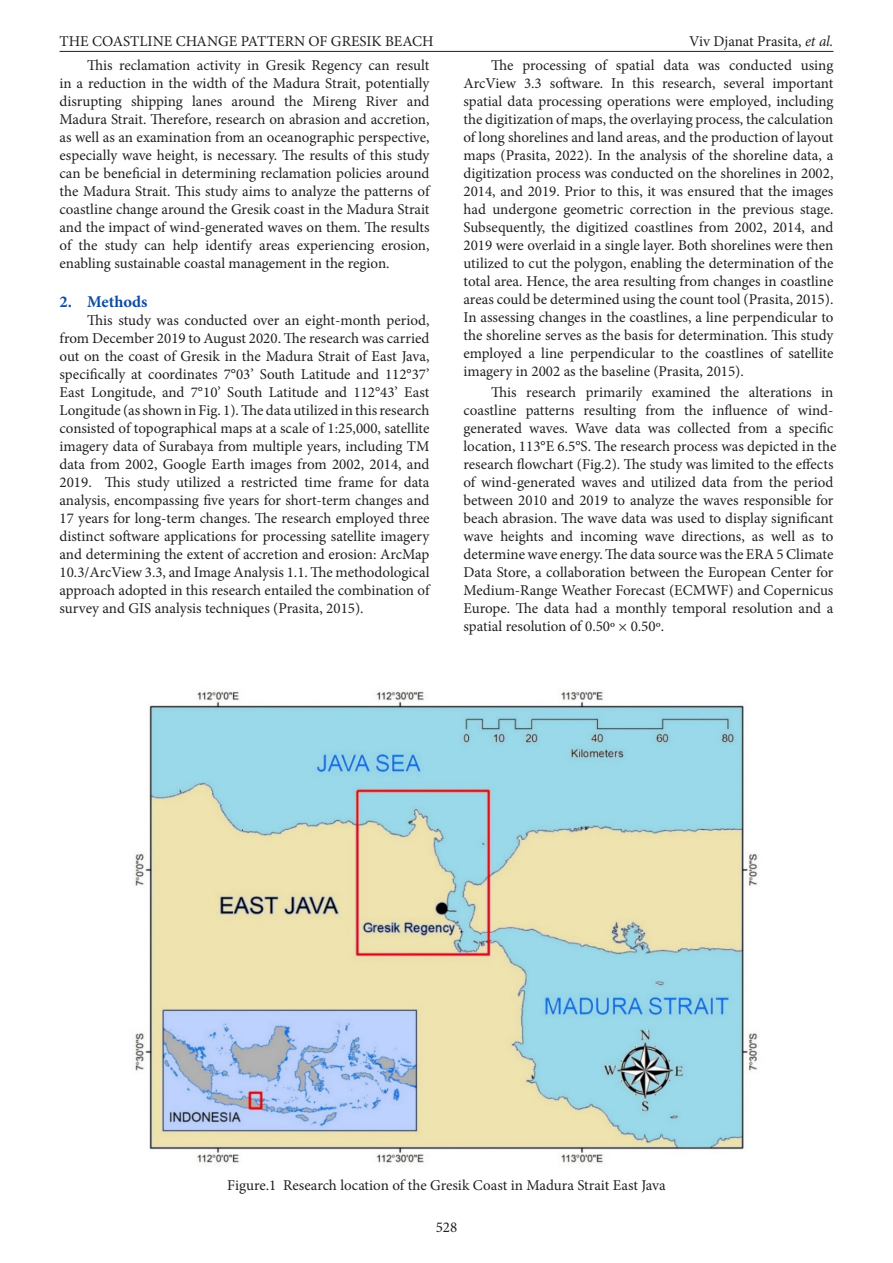
<style>
.page{position:relative;width:893px;height:1263px;background:#fff}
.page>*{position:absolute;margin:0;border:0;box-sizing:border-box;transform-origin:0 0}
.t1{font:700 16.5px "Minion Pro";color:#0d4da1}
.Teks{font:15px/18px "Minion Pro";color:#231f20;text-align:justify}
.Center{font:15px "Minion Pro";color:#231f20}
.s1{font-style:italic}
</style>
<div class="page">
<hr style="left:60px;top:51px;width:773px;height:1px;background:#231f20">
<img style="left:134px;top:691px;width:624px;height:472px">
<p class="Teks" style="left:60px;top:33px;width:376px">THE COASTLINE CHANGE PATTERN OF GRESIK BEACH</p>
<p class="Teks" style="left:689px;top:33px;width:146px">Viv Djanat Prasita, <span class="s1">et al.</span></p>
<p class="Teks" style="left:60px;top:57px;width:371px;text-indent:28px">This reclamation activity in Gresik Regency can result in a reduction in the width of the Madura Strait, potentially disrupting shipping lanes around the Mireng River and Madura Strait. Therefore, research on abrasion and accretion, as well as an examination from an oceanographic perspective, especially wave height, is necessary. The results of this study can be beneficial in determining reclamation policies around the Madura Strait. This study aims to analyze the patterns of coastline change around the Gresik coast in the Madura Strait and the impact of wind-generated waves on them. The results of the study can help identify areas experiencing erosion, enabling sustainable coastal management in the region.</p>
<p class="t1" style="left:60px;top:290px;width:90px">2. Methods</p>
<p class="Teks" style="left:60px;top:311px;width:371px;text-indent:28px">This study was conducted over an eight-month period, from December 2019 to August 2020. The research was carried out on the coast of Gresik in the Madura Strait of East Java, specifically at coordinates 7°03’ South Latitude and 112°37’ East Longitude, and 7°10’ South Latitude and 112°43’ East Longitude (as shown in Fig. 1). The data utilized in this research consisted of topographical maps at a scale of 1:25,000, satellite imagery data of Surabaya from multiple years, including TM data from 2002, Google Earth images from 2002, 2014, and 2019. This study utilized a restricted time frame for data analysis, encompassing five years for short-term changes and 17 years for long-term changes. The research employed three distinct software applications for processing satellite imagery and determining the extent of accretion and erosion: ArcMap 10.3/ArcView 3.3, and Image Analysis 1.1. The methodological approach adopted in this research entailed the combination of survey and GIS analysis techniques (Prasita, 2015).</p>
<p class="Teks" style="left:463px;top:57px;width:371px;text-indent:28px">The processing of spatial data was conducted using ArcView 3.3 software. In this research, several important spatial data processing operations were employed, including the digitization of maps, the overlaying process, the calculation of long shorelines and land areas, and the production of layout maps (Prasita, 2022). In the analysis of the shoreline data, a digitization process was conducted on the shorelines in 2002, 2014, and 2019. Prior to this, it was ensured that the images had undergone geometric correction in the previous stage.<br>Subsequently, the digitized coastlines from 2002, 2014, and 2019 were overlaid in a single layer. Both shorelines were then utilized to cut the polygon, enabling the determination of the total area. Hence, the area resulting from changes in coastline areas could be determined using the count tool (Prasita, 2015).<br>In assessing changes in the coastlines, a line perpendicular to the shoreline serves as the basis for determination. This study employed a line perpendicular to the coastlines of satellite imagery in 2002 as the baseline (Prasita, 2015).</p>
<p class="Teks" style="left:463px;top:383px;width:375px;text-align:left;text-indent:28px">This research primarily examined the alterations in coastline patterns resulting from the influence of wind&shy;generated waves. Wave data was collected from a specific location, 113°E 6.5°S. The research process was depicted in the research flowchart (Fig.2). The study was limited to the effects of wind-generated waves and utilized data from the period between 2010 and 2019 to analyze the waves responsible for beach abrasion. The wave data was used to display significant wave heights and incoming wave directions, as well as to determine wave energy. The data source was the ERA 5 Climate Data Store, a collaboration between the European Center for Medium-Range Weather Forecast (ECMWF) and Copernicus Europe. The data had a monthly temporal resolution and a spatial resolution of 0.50º × 0.50º.</p>
<p class="Center" style="left:227px;top:1175px;width:440px">Figure.1 Research location of the Gresik Coast in Madura Strait East Java</p>
<p class="Teks" style="left:436px;top:1218px;width:23px">528</p>
</div>
